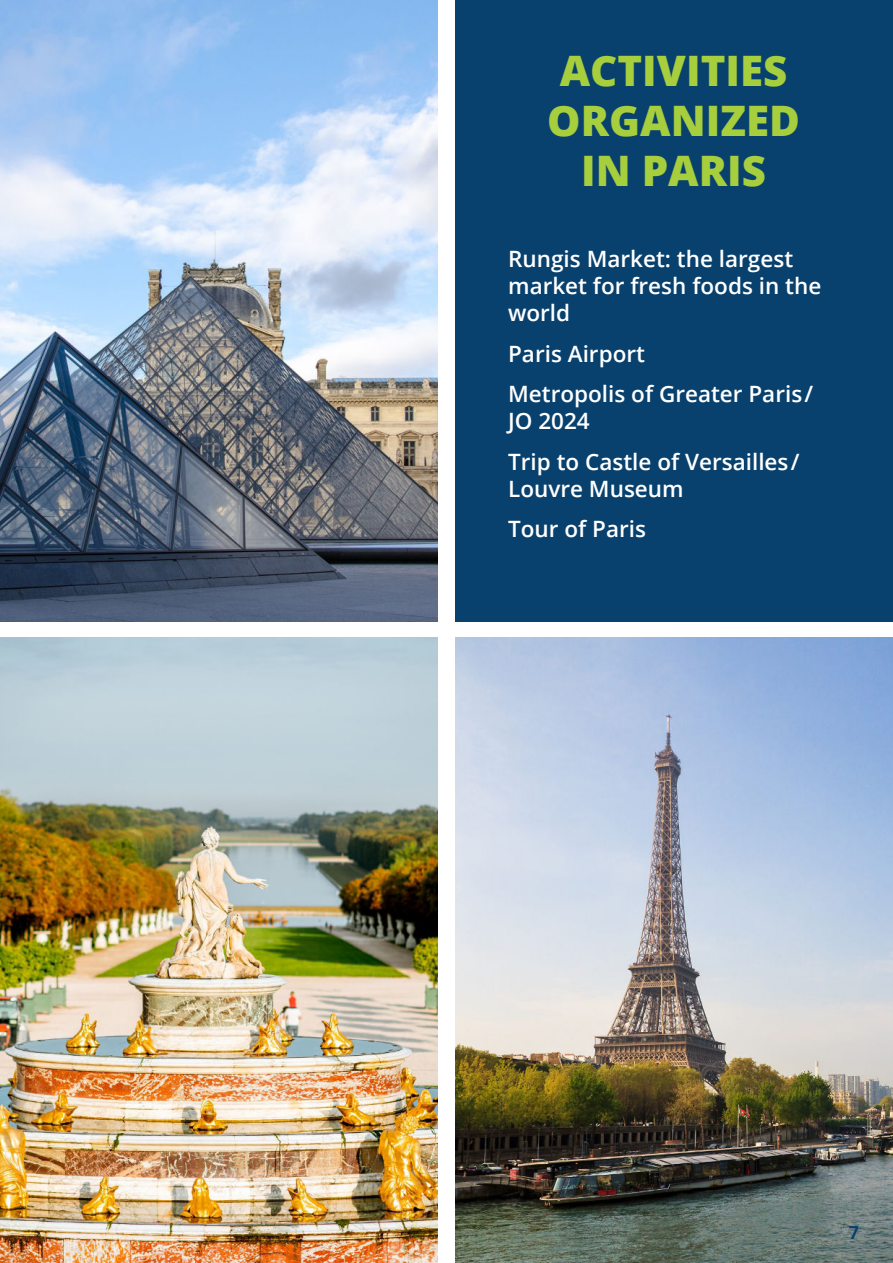
<style>
.page{position:relative;width:893px;height:1263px;background:#fff}
.page>*{position:absolute;margin:0;border:0;box-sizing:border-box;transform-origin:0 0}
.t1{font:800 42px/50.4px "Open Sans";color:#a6ce3d;text-align:center}
.t2{font:600 22.5px/40.5px "Open Sans";color:#fff}
.t3{font:700 18px "Open Sans";color:#08416d}
</style>
<div class="page">
<div style="left:455px;top:0;width:438px;height:622px;background:#08416d"></div>
<img style="left:0;top:0;width:437px;height:622px">
<img style="left:0;top:638px;width:437px;height:625px">
<img style="left:455px;top:638px;width:438px;height:625px">
<h1 class="t1" style="left:547px;top:49px;width:254px">ACTIVITIES<br>ORGANIZED<br>IN PARIS</h1>
<p class="t2" style="left:508px;top:248px;width:315px;line-height:27px">Rungis Market: the largest market for fresh foods in the world</p>
<p class="t2" style="left:508px;top:335px;width:307px">Paris Airport<br>Metropolis of Greater Paris /</p>
<p class="t2" style="left:508px;top:403px;width:293px">JO 2024<br>Trip to Castle of Versailles /</p>
<p class="t2" style="left:508px;top:470px;width:177px">Louvre Museum<br>Tour of Paris</p>
<p class="t3" style="left:849px;top:1225px;width:12px">7</p>
</div>
